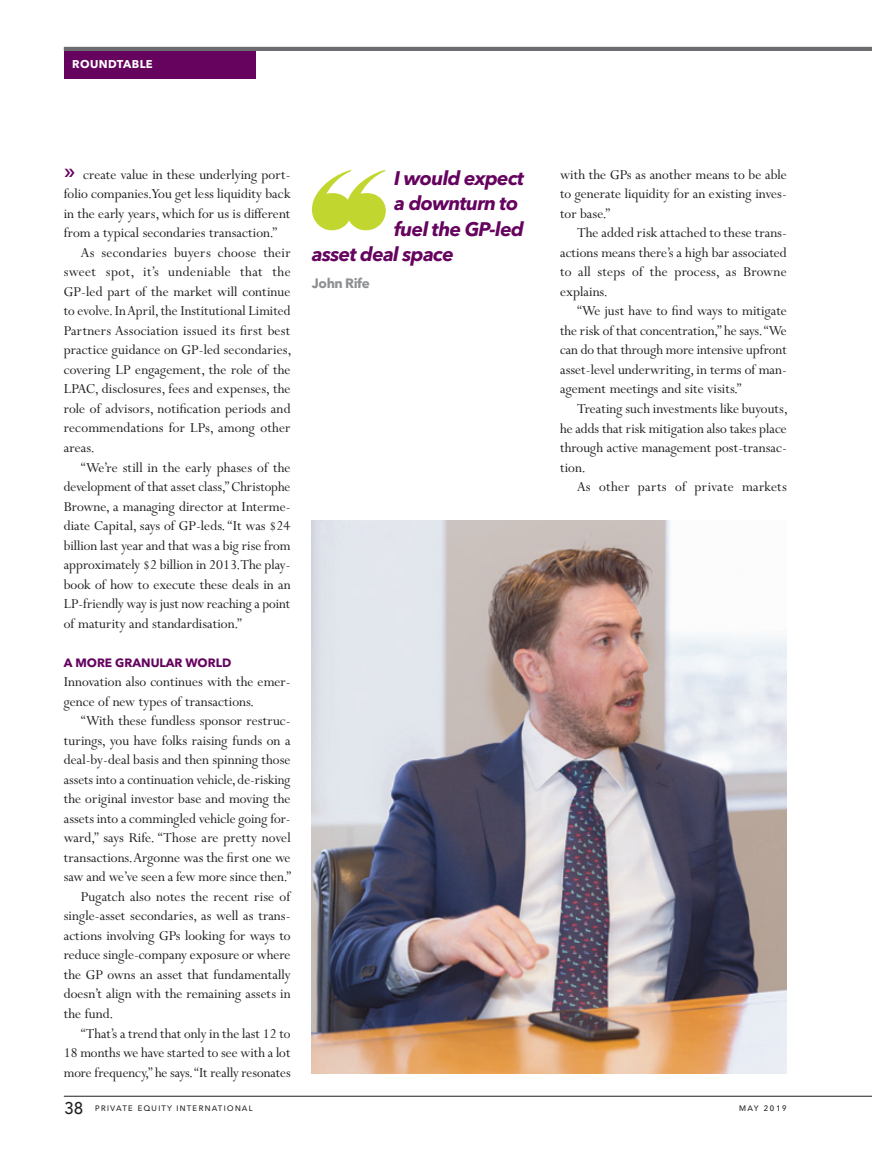
<style>
.page{position:relative;width:872px;height:1149px;background:#fff}
.page>*{position:absolute;margin:0;border:0;box-sizing:border-box;transform-origin:0 0}
.t1{font:italic 700 19.5px "Avenir Next LT Pro";letter-spacing:-.035em;color:#65035f}
.t2{font:15.3px/19.5px "Perpetua MT Pro";color:#231f20;text-align:justify}
.t3{font:15.3px "Perpetua MT Pro";letter-spacing:.025em;color:#231f20}
.t4{font:700 13.5px "Avenir Next LT Pro";letter-spacing:-.035em;color:#8e9093}
.t5{font:700 12px "Avenir Next LT Pro";color:#65035f}
.t6{font:700 11.25px "Avenir Next LT Pro";letter-spacing:.035em;color:#fff}
.t7{font:10.5px "Avenir Next LT Pro";letter-spacing:.08em;color:#231f20}
.s1{font-size:22.5px}
</style>
<div class="page">
<hr style="left:64px;top:1095px;width:808px;height:1px;background:#231f20">
<hr style="left:64px;top:47px;width:808px;height:4px;background:#6c6d70">
<div style="left:64px;top:51px;width:191px;height:27px;background:#65035f"></div>
<svg style="left:312px;top:170px;width:74px;height:60px"></svg>
<img style="left:311px;top:520px;width:476px;height:553px">
<p class="t6" style="left:72px;top:58px;width:82px">ROUNDTABLE</p>
<p class="t2" style="left:83px;top:165px;width:209px">create value in these underlying port-</p>
<p class="t2" style="left:64px;top:184px;width:228px">folio companies. You get less liquidity back</p>
<p class="t2" style="left:64px;top:204px;width:228px">in the early years, which for us is different</p>
<p class="t2" style="left:64px;top:223px;width:215px">from a typical secondaries transaction.”</p>
<p class="t2" style="left:81px;top:243px;width:211px">As secondaries buyers choose their</p>
<p class="t3" style="left:64px;top:263px;width:228px">sweet spot, it’s undeniable that the</p>
<p class="t2" style="left:64px;top:282px;width:228px">GP-led part of the market will continue</p>
<p class="t2" style="left:64px;top:301px;width:228px">to evolve. In April, the Institutional Limited</p>
<p class="t2" style="left:64px;top:321px;width:228px">Partners Association issued its first best</p>
<p class="t2" style="left:64px;top:340px;width:229px">practice guidance on GP-led secondaries,</p>
<p class="t2" style="left:64px;top:360px;width:228px">covering LP engagement, the role of the</p>
<p class="t2" style="left:64px;top:379px;width:228px">LPAC, disclosures, fees and expenses, the</p>
<p class="t2" style="left:64px;top:399px;width:228px">role of advisors, notification periods and</p>
<p class="t2" style="left:64px;top:418px;width:228px">recommendations for LPs, among other</p>
<p class="t2" style="left:64px;top:438px;width:32px">areas.</p>
<p class="t2" style="left:81px;top:457px;width:211px">“We’re still in the early phases of the</p>
<p class="t2" style="left:64px;top:477px;width:228px">development of that asset class,” Christophe</p>
<p class="t2" style="left:64px;top:496px;width:228px">Browne, a managing director at Interme-</p>
<p class="t2" style="left:64px;top:516px;width:228px">diate Capital, says of GP-leds. “It was $24</p>
<p class="t2" style="left:64px;top:535px;width:228px">billion last year and that was a big rise from</p>
<p class="t2" style="left:64px;top:555px;width:228px">approximately $2 billion in 2013. The play-</p>
<p class="t2" style="left:64px;top:574px;width:228px">book of how to execute these deals in an</p>
<p class="t2" style="left:64px;top:594px;width:228px">LP-friendly way is just now reaching a point</p>
<p class="t2" style="left:64px;top:613px;width:180px">of maturity and standardisation.”</p>
<p class="t5" style="left:64px;top:655px;width:169px">A MORE GRANULAR WORLD</p>
<p class="t2" style="left:64px;top:672px;width:228px">Innovation also continues with the emer&shy;gence of new types of transactions.</p>
<p class="t2" style="left:81px;top:711px;width:211px">“With these fundless sponsor restruc-</p>
<p class="t2" style="left:64px;top:730px;width:228px">turings, you have folks raising funds on a</p>
<p class="t2" style="left:64px;top:750px;width:228px">deal-by-deal basis and then spinning those</p>
<p class="t2" style="left:64px;top:769px;width:228px">assets into a continuation vehicle, de-risking</p>
<p class="t2" style="left:64px;top:789px;width:228px">the original investor base and moving the</p>
<p class="t2" style="left:64px;top:808px;width:228px">assets into a commingled vehicle going for-</p>
<p class="t2" style="left:64px;top:828px;width:228px">ward,” says Rife. “Those are pretty novel</p>
<p class="t2" style="left:64px;top:847px;width:228px">transactions. Argonne was the first one we</p>
<p class="t2" style="left:64px;top:867px;width:229px">saw and we’ve seen a few more since then.”</p>
<p class="t2" style="left:81px;top:886px;width:211px">Pugatch also notes the recent rise of</p>
<p class="t2" style="left:64px;top:906px;width:228px">single-asset secondaries, as well as trans-</p>
<p class="t2" style="left:64px;top:925px;width:228px">actions involving GPs looking for ways to</p>
<p class="t2" style="left:64px;top:945px;width:228px">reduce single-company exposure or where</p>
<p class="t2" style="left:64px;top:964px;width:228px">the GP owns an asset that fundamentally</p>
<p class="t2" style="left:64px;top:984px;width:228px">doesn’t align with the remaining assets in</p>
<p class="t2" style="left:64px;top:1003px;width:51px">the fund.</p>
<p class="t2" style="left:81px;top:1023px;width:211px">“That’s a trend that only in the last 12 to</p>
<p class="t2" style="left:64px;top:1042px;width:228px">18 months we have started to see with a lot</p>
<p class="t2" style="left:64px;top:1062px;width:228px">more frequency,” he says. “It really resonates</p>
<p class="t1" style="left:394px;top:166px;width:131px">I would expect</p>
<p class="t1" style="left:394px;top:191px;width:125px">a downturn to</p>
<p class="t1" style="left:394px;top:217px;width:131px">fuel the GP-led</p>
<p class="t1" style="left:312px;top:242px;width:143px">asset deal space</p>
<p class="t4" style="left:312px;top:275px;width:59px">John Rife</p>
<p class="t2" style="left:560px;top:165px;width:228px">with the GPs as another means to be able to generate liquidity for an existing inves&shy;tor base.”</p>
<p class="t2" style="left:560px;top:223px;width:228px;text-indent:17px">The added risk attached to these trans&shy;actions means there’s a high bar associated to all steps of the process, as Browne explains.</p>
<p class="t2" style="left:560px;top:301px;width:228px;text-indent:17px">“We just have to find ways to mitigate the risk of that concentration,” he says. “We can do that through more intensive upfront asset-level underwriting, in terms of man&shy;agement meetings and site visits.”</p>
<p class="t2" style="left:560px;top:399px;width:229px;text-indent:17px">Treating such investments like buyouts, he adds that risk mitigation also takes place through active management post-transac&shy;tion.</p>
<p class="t2" style="left:577px;top:477px;width:211px">As other parts of private markets</p>
<p class="t7" style="left:64px;top:1100px;width:190px"><span class="s1">38</span> private equity international</p>
<p class="t7" style="left:739px;top:1100px;width:50px">may 2019</p>
</div>
